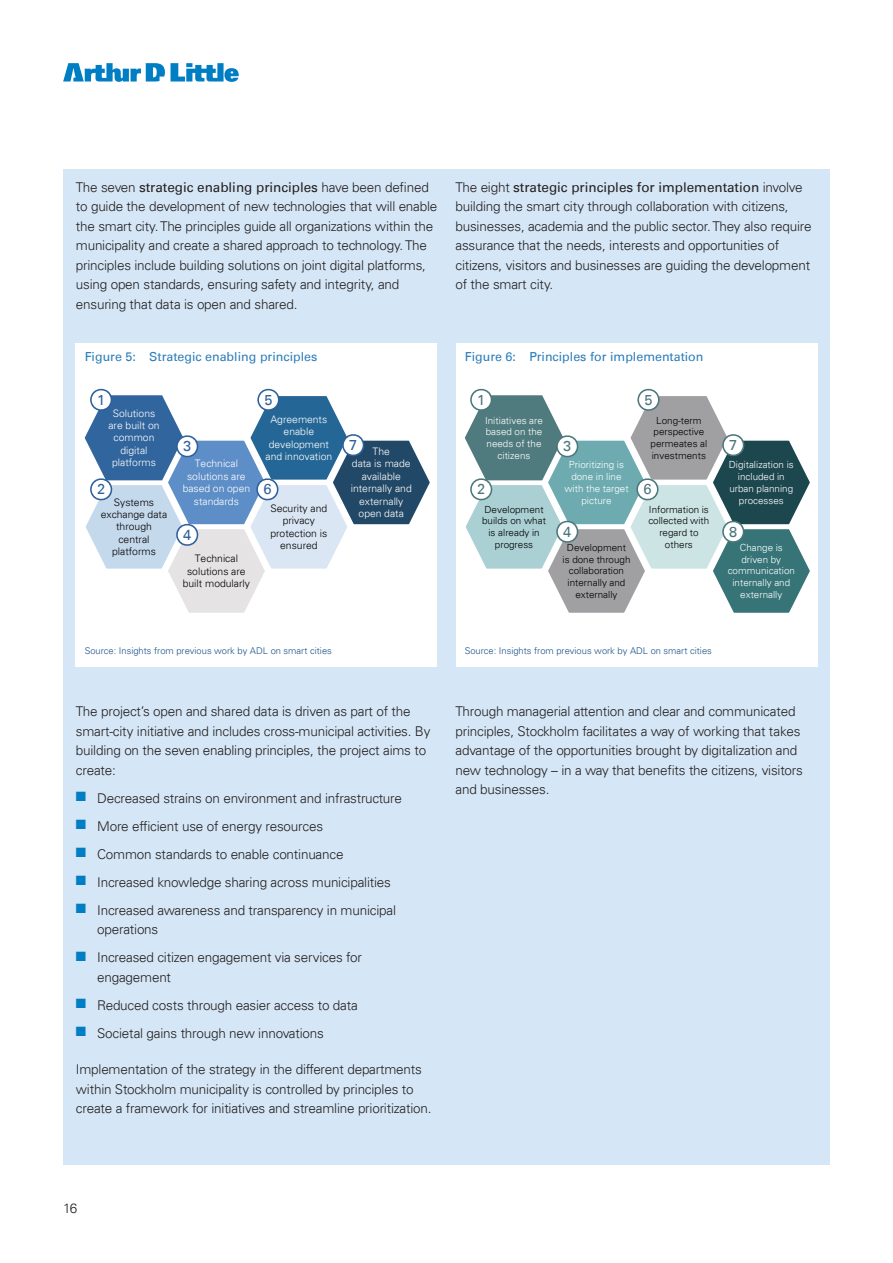
<style>
.page{position:relative;width:893px;height:1263px;background:#fff}
.page>*{position:absolute;margin:0;border:0;box-sizing:border-box;transform-origin:0 0}
.t1{font:14.55px "Univers 55";color:#4b767b}
.t2{font:14.55px "Univers 55";color:#2e609b}
.t3{font:300 13.5px/19.5px "Univers LT";letter-spacing:-.015em;color:#241f1f}
.t4{font:12.45px "Univers 55";color:#2b7db9}
.t5{font:300 10.35px/12.5px "Univers LT45";color:#fff;text-align:center}
.t6{font:300 10.35px/12.5px "Univers LT45";color:#000;text-align:center}
.t7{font:300 9.9px/11.9px "Univers LT45";color:#fff;text-align:center}
.t8{font:300 9.9px/11.9px "Univers LT45";color:#000;text-align:center}
.t9{font:300 9.3px "Univers LT45";color:#1b5289}
.s1{font-weight:400}
.s2{color:#007ec4}
</style>
<div class="page">
<svg style="left:63px;top:63px;width:176px;height:19px"></svg>
<div style="left:63px;top:169px;width:767px;height:996px;background:#d5e7f7"></div>
<div style="left:76px;top:343px;width:361px;height:323px;background:#fff"></div>
<svg style="left:84px;top:388px;width:346px;height:225px"></svg>
<div style="left:456px;top:343px;width:361px;height:323px;background:#fff"></div>
<svg style="left:464px;top:388px;width:346px;height:225px"></svg>
<p class="t3" style="left:76px;top:177px;width:363px">The seven <span class="s1">strategic enabling principles</span> have been defined to guide the development of new technologies that will enable the smart city. The principles guide all organizations within the municipality and create a shared approach to technology. The principles include building solutions on joint digital platforms, using open standards, ensuring safety and integrity, and ensuring that data is open and shared.</p>
<p class="t3" style="left:455px;top:177px;width:358px">The eight <span class="s1">strategic principles for implementation</span> involve building the smart city through collaboration with citizens, businesses, academia and the public sector. They also require assurance that the needs, interests and opportunities of citizens, visitors and businesses are guiding the development of the smart city.</p>
<p class="t4" style="left:85px;top:349px;width:234px">Figure 5: Strategic enabling principles</p>
<p class="t4" style="left:465px;top:349px;width:240px">Figure 6: Principles for implementation</p>
<p class="t2" style="left:97px;top:391px;width:10px">1</p>
<p class="t2" style="left:264px;top:391px;width:10px">5</p>
<p class="t1" style="left:477px;top:391px;width:10px">1</p>
<p class="t1" style="left:644px;top:391px;width:10px">5</p>
<p class="t5" style="left:108px;top:407px;width:53px">Solutions are built on common digital platforms</p>
<p class="t6" style="left:101px;top:496px;width:68px">Systems exchange data through central platforms</p>
<p class="t2" style="left:97px;top:481px;width:10px">2</p>
<p class="t2" style="left:183px;top:438px;width:10px">3</p>
<p class="t5" style="left:183px;top:457px;width:69px">Technical solutions are based on open standards</p>
<p class="t2" style="left:183px;top:526px;width:10px">4</p>
<p class="t6" style="left:183px;top:552px;width:69px">Technical solutions are built modularly</p>
<p class="t5" style="left:266px;top:413px;width:68px">Agreements enable development and innovation</p>
<p class="t2" style="left:263px;top:481px;width:10px">6</p>
<p class="t6" style="left:270px;top:502px;width:58px">Security and privacy protection is ensured</p>
<p class="t2" style="left:349px;top:436px;width:10px">7</p>
<p class="t5" style="left:351px;top:445px;width:63px">The<br>data is made available internally and externally open data</p>
<p class="t7" style="left:485px;top:414px;width:59px">Initiatives are based on the needs of the citizens</p>
<p class="t1" style="left:477px;top:481px;width:10px">2</p>
<p class="t8" style="left:482px;top:503px;width:65px">Development builds on what is already in progress</p>
<p class="t1" style="left:563px;top:438px;width:10px">3</p>
<p class="t7" style="left:564px;top:459px;width:66px">Prioritizing is done in line with the target picture</p>
<p class="t1" style="left:563px;top:523px;width:10px">4</p>
<p class="t8" style="left:562px;top:541px;width:69px">Development is done through collaboration internally and externally</p>
<p class="t8" style="left:650px;top:414px;width:58px">Long-term perspective permeates al investments</p>
<p class="t1" style="left:643px;top:481px;width:10px">6</p>
<p class="t8" style="left:648px;top:503px;width:62px">Information is collected with regard to others</p>
<p class="t1" style="left:729px;top:436px;width:10px">7</p>
<p class="t7" style="left:729px;top:459px;width:66px">Digitalization is included in urban planning processes</p>
<p class="t1" style="left:729px;top:523px;width:10px">8</p>
<p class="t7" style="left:728px;top:541px;width:69px">Change is driven by communication internally and externally</p>
<p class="t9" style="left:85px;top:645px;width:249px">Source: Insights from previous work by ADL on smart cities</p>
<p class="t9" style="left:465px;top:645px;width:249px">Source: Insights from previous work by ADL on smart cities</p>
<p class="t3" style="left:76px;top:701px;width:356px">The project’s open and shared data is driven as part of the smart-city initiative and includes cross-municipal activities. By building on the seven enabling principles, the project aims to create:</p>
<p class="t3" style="left:76px;top:788px;width:328px"><span class="s2">■</span> Decreased strains on environment and infrastructure</p>
<p class="t3" style="left:76px;top:816px;width:249px"><span class="s2">■</span> More efficient use of energy resources</p>
<p class="t3" style="left:76px;top:844px;width:269px"><span class="s2">■</span> Common standards to enable continuance</p>
<p class="t3" style="left:76px;top:872px;width:317px"><span class="s2">■</span> Increased knowledge sharing across municipalities</p>
<p class="t3" style="left:97px;top:900px;width:300px;text-indent:-21px"><span class="s2">■</span> Increased awareness and transparency in municipal operations</p>
<p class="t3" style="left:97px;top:947px;width:266px;text-indent:-21px"><span class="s2">■</span> Increased citizen engagement via services for engagement</p>
<p class="t3" style="left:76px;top:995px;width:284px"><span class="s2">■</span> Reduced costs through easier access to data</p>
<p class="t3" style="left:76px;top:1023px;width:250px"><span class="s2">■</span> Societal gains through new innovations</p>
<p class="t3" style="left:76px;top:1059px;width:357px">Implementation of the strategy in the different departments within Stockholm municipality is controlled by principles to create a framework for initiatives and streamline prioritization.</p>
<p class="t3" style="left:455px;top:701px;width:349px">Through managerial attention and clear and communicated principles, Stockholm facilitates a way of working that takes advantage of the opportunities brought by digitalization and new technology – in a way that benefits the citizens, visitors and businesses.</p>
<p class="t3" style="left:63px;top:1198px;width:16px">16</p>
</div>
